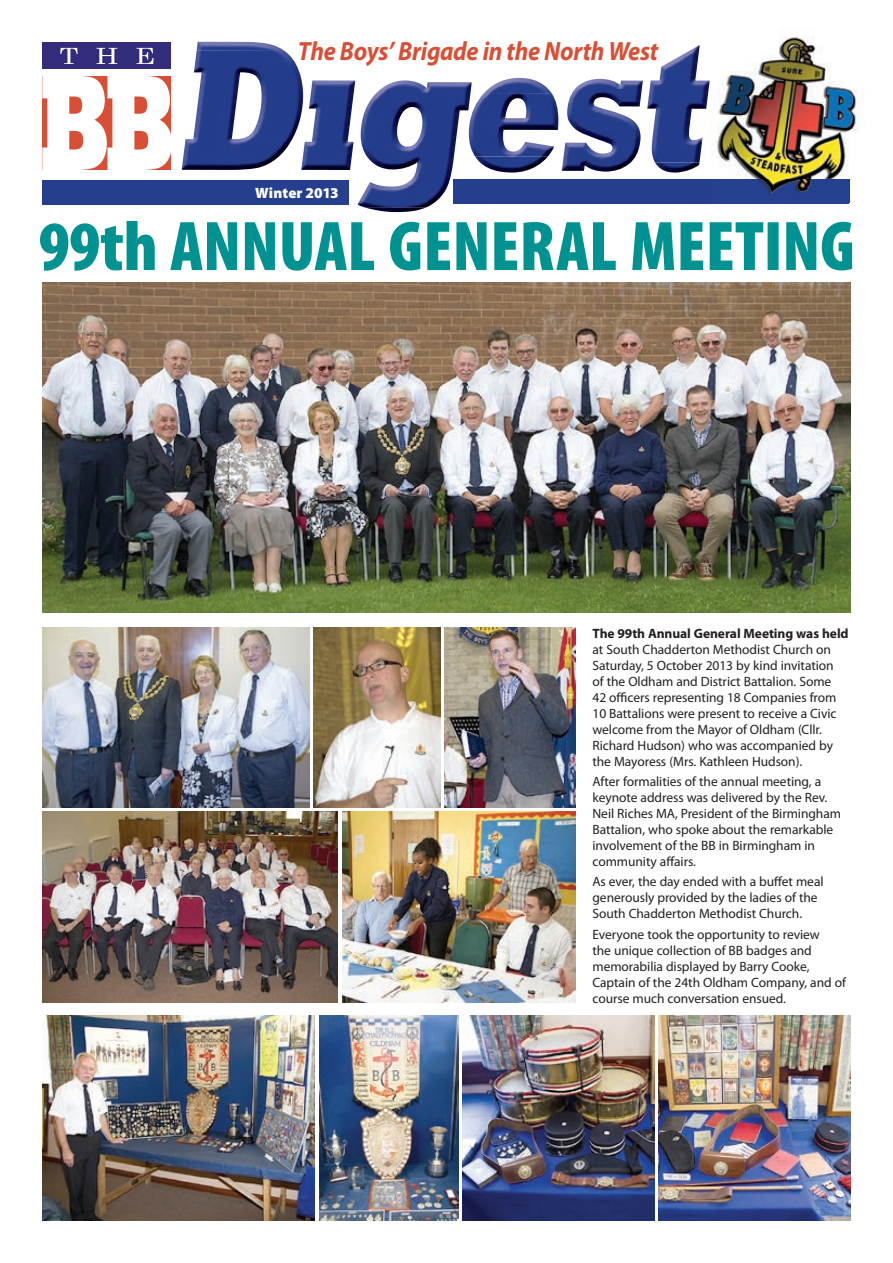
<style>
.page{position:relative;width:893px;height:1263px;background:#fff}
.page>*{position:absolute;margin:0;border:0;box-sizing:border-box;transform-origin:0 0}
.t1{font:italic 700 26.4px "Myriad Pro";letter-spacing:-.01em;color:#d94f35;scale:.92 1}
.t2{font:900 15px "Myriad Pro";letter-spacing:.005em;color:#fff}
.t3{font:13.5px/16px "Myriad Pro";letter-spacing:-.005em;color:#231f20}
.t4{font:700 13.5px "Myriad Pro";letter-spacing:-.005em;color:#231f20}
</style>
<div class="page">
<img style="left:197px;top:42px;width:88px;height:9px">
<img style="left:182px;top:51px;width:120px;height:119px">
<img style="left:301px;top:80px;width:54px;height:90px">
<img style="left:364px;top:207px;width:62px;height:5px">
<img style="left:357px;top:80px;width:115px;height:127px">
<img style="left:484px;top:78px;width:68px;height:15px">
<img style="left:475px;top:157px;width:73px;height:16px">
<img style="left:469px;top:93px;width:89px;height:64px">
<img style="left:562px;top:79px;width:81px;height:93px">
<img style="left:655px;top:163px;width:44px;height:10px">
<img style="left:647px;top:45px;width:63px;height:118px">
<div style="left:42px;top:180px;width:306px;height:25px;background:#253f8e"></div>
<div style="left:454px;top:179px;width:395px;height:25px;background:#253f8e"></div>
<div style="left:43px;top:43px;width:128px;height:26px;background:#332c7a"></div>
<svg style="left:42px;top:76px;width:129px;height:94px"></svg>
<svg style="left:60px;top:48px;width:18px;height:16px"></svg>
<svg style="left:97px;top:48px;width:20px;height:16px"></svg>
<svg style="left:137px;top:48px;width:17px;height:16px"></svg>
<img style="left:42px;top:283px;width:808px;height:330px">
<img style="left:342px;top:811px;width:233px;height:192px">
<img style="left:445px;top:628px;width:130px;height:180px">
<img style="left:43px;top:811px;width:295px;height:192px">
<img style="left:313px;top:628px;width:128px;height:179px">
<img style="left:43px;top:1015px;width:272px;height:206px">
<img style="left:43px;top:628px;width:266px;height:180px">
<img style="left:658px;top:1015px;width:192px;height:206px">
<img style="left:462px;top:1015px;width:192px;height:206px">
<img style="left:319px;top:1015px;width:139px;height:206px">
<img style="left:710px;top:35px;width:148px;height:167px">
<img style="left:710px;top:179px;width:139px;height:23px">
<svg style="left:40px;top:221px;width:812px;height:50px"></svg>
<h1 class="t1" style="left:298px;top:34px;width:393px">The Boys’ Brigade in the North West</h1>
<p class="t2" style="left:255px;top:184px;width:85px">Winter 2013</p>
<p class="t4" style="left:592px;top:624px;width:258px">The 99th Annual General Meeting was held</p>
<p class="t3" style="left:592px;top:641px;width:246px">at South Chadderton Methodist Church on Saturday, 5 October 2013 by kind invitation of the Oldham and District Battalion. Some 42 officers representing 18 Companies from 10 Battalions were present to receive a Civic welcome from the Mayor of Oldham (Cllr.<br>Richard Hudson) who was accompanied by the Mayoress (Mrs. Kathleen Hudson).</p>
<p class="t3" style="left:592px;top:773px;width:250px">After formalities of the annual meeting, a keynote address was delivered by the Rev.<br>Neil Riches MA, President of the Birmingham Battalion, who spoke about the remarkable involvement of the BB in Birmingham in community affairs.</p>
<p class="t3" style="left:592px;top:874px;width:233px">As ever, the day ended with a buffet meal generously provided by the ladies of the<br>South Chadderton Methodist Church.</p>
<p class="t3" style="left:592px;top:926px;width:255px">Everyone took the opportunity to review<br>the unique collection of BB badges and memorabilia displayed by Barry Cooke, Captain of the 24th Oldham Company, and of course much conversation ensued.</p>
</div>
